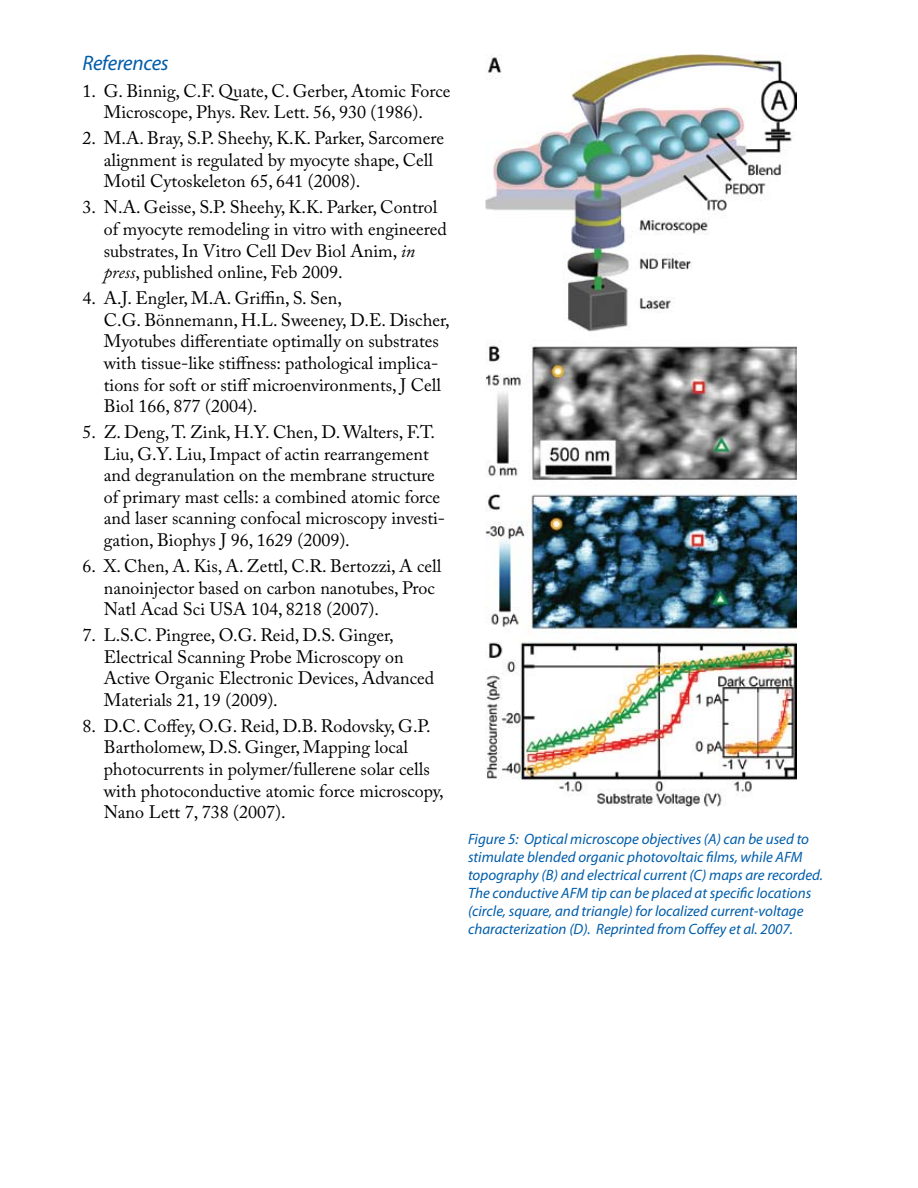
<style>
.page{position:relative;width:918px;height:1188px;background:#fff}
.page>*{position:absolute;margin:0;border:0;box-sizing:border-box;transform-origin:0 0}
.t1{font:italic 21px "Myriad Pro";letter-spacing:-.015em;color:#005daa}
.t2{font:18px/21.6px "Adobe Caslon Pro";color:#000}
.t3{font:italic 15px/18px "Myriad Pro";color:#005daa}
.s1{font-style:italic}
</style>
<div class="page">
<img style="left:485px;top:54px;width:312px;height:752px">
<p class="t1" style="left:82px;top:50px;width:88px">References</p>
<p class="t2" style="left:82px;top:80px;width:370px;text-align:center">1. G. Binnig, C.F. Quate, C. Gerber, Atomic Force<br>Microscope, Phys. Rev. Lett. 56, 930 (1986).</p>
<p class="t2" style="left:104px;top:127px;width:342px;text-indent:-21px">2. M.A. Bray, S.P. Sheehy, K.K. Parker, Sarcomere alignment is regulated by myocyte shape, Cell<br>Motil Cytoskeleton 65, 641 (2008).</p>
<p class="t2" style="left:104px;top:196px;width:344px;text-indent:-21px">3. N.A. Geisse, S.P. Sheehy, K.K. Parker, Control of myocyte remodeling in vitro with engineered substrates, In Vitro Cell Dev Biol Anim, <span class="s1">in press</span>, published online, Feb 2009.</p>
<p class="t2" style="left:104px;top:287px;width:347px;text-indent:-21px">4. A.J. Engler, M.A. Griffin, S. Sen,<br>C.G. Bönnemann, H.L. Sweeney, D.E. Discher, Myotubes differentiate optimally on substrates with tissue-like stiffness: pathological implica&shy;tions for soft or stiff microenvironments, J Cell Biol 166, 877 (2004).</p>
<p class="t2" style="left:104px;top:421px;width:343px;text-indent:-21px">5. Z. Deng, T. Zink, H.Y. Chen, D. Walters, F.T.<br>Liu, G.Y. Liu, Impact of actin rearrangement and degranulation on the membrane structure of primary mast cells: a combined atomic force and laser scanning confocal microscopy investi&shy;gation, Biophys J 96, 1629 (2009).</p>
<p class="t2" style="left:104px;top:555px;width:339px;text-indent:-21px">6. X. Chen, A. Kis, A. Zettl, C.R. Bertozzi, A cell nanoinjector based on carbon nanotubes, Proc<br>Natl Acad Sci USA 104, 8218 (2007).</p>
<p class="t2" style="left:104px;top:624px;width:332px;text-indent:-21px">7. L.S.C. Pingree, O.G. Reid, D.S. Ginger, Electrical Scanning Probe Microscopy on Active Organic Electronic Devices, Advanced Materials 21, 19 (2009).</p>
<p class="t2" style="left:104px;top:715px;width:342px;text-indent:-21px">8. D.C. Coffey, O.G. Reid, D.B. Rodovsky, G.P.<br>Bartholomew, D.S. Ginger, Mapping local photocurrents in polymer/fullerene solar cells with photoconductive atomic force microscopy, Nano Lett 7, 738 (2007).</p>
<p class="t3" style="left:468px;top:829px;width:357px">Figure 5: Optical microscope objectives (A) can be used to stimulate blended organic photovoltaic films, while AFM topography (B) and electrical current (C) maps are recorded.<br>The conductive AFM tip can be placed at specific locations (circle, square, and triangle) for localized current-voltage characterization (D). Reprinted from Coffey et al. 2007.</p>
</div>
